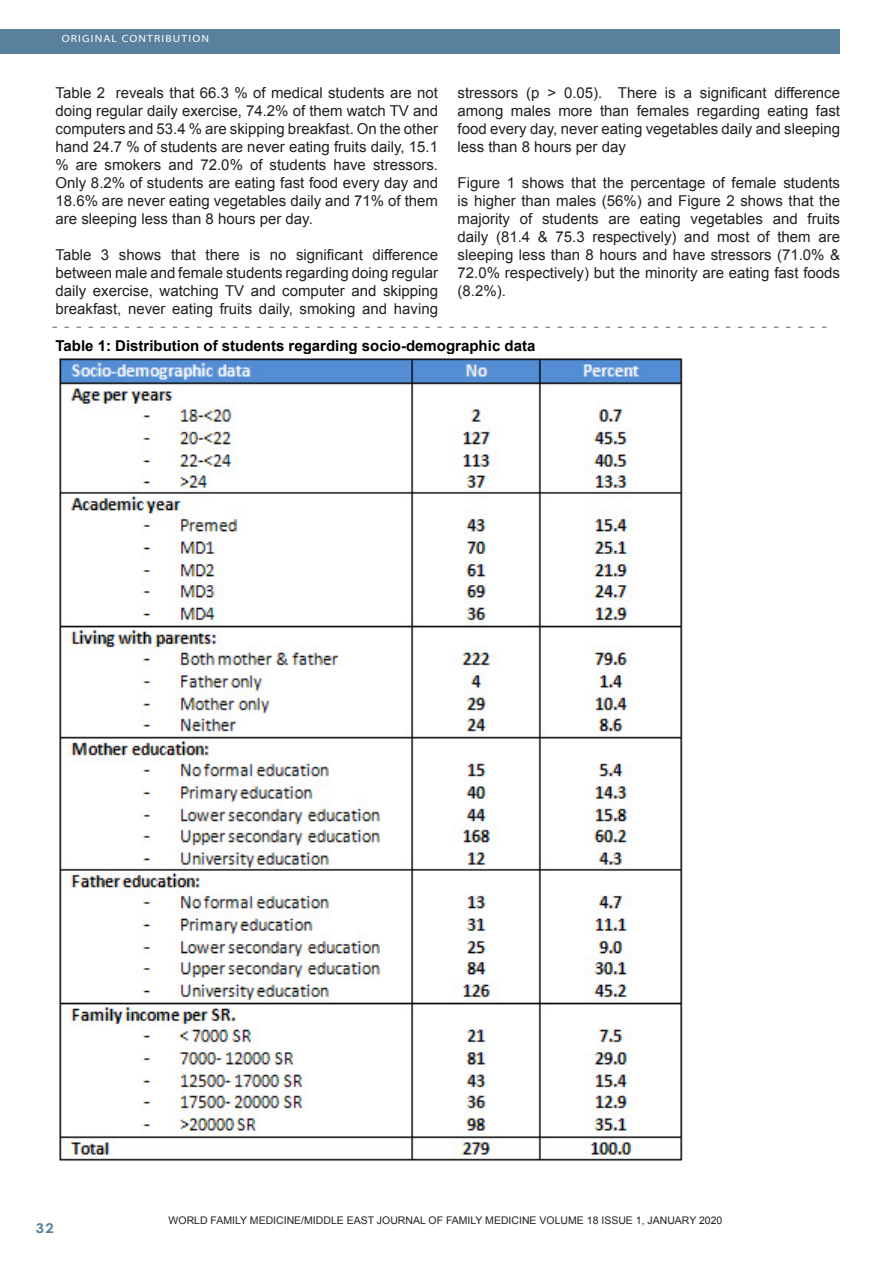
<style>
.page{position:relative;width:893px;height:1263px;background:#fff}
.page>*{position:absolute;margin:0;border:0;box-sizing:border-box;transform-origin:0 0}
.Footnote_Text{font:15px/18px "Arial";color:#231f20;text-align:justify}
.Footnote_Text-2{font:700 15px "Arial";color:#000}
.t1{font:700 13.5px "Century Gothic";color:#59809c;scale:1.1 1}
.Footnote_Text-3{font:10.5px "Arial";color:#231f20}
.t2{font:10.5px "Myriad";letter-spacing:.1em;color:#fff;scale:1.1 1}
</style>
<div class="page">
<div style="left:0;top:30px;width:840px;height:24px;background:#59809c"></div>
<img style="left:59px;top:354px;width:624px;height:807px">
<svg style="left:52px;top:327px;width:774px;height:1px"></svg>
<p class="t2" style="left:62px;top:34px;width:135px">ORIGINAL CONTRIBUTION</p>
<p class="Footnote_Text" style="left:56px;top:84px;width:384px">Table 2 reveals that 66.3 % of medical students are not doing regular daily exercise, 74.2% of them watch TV and computers and 53.4 % are skipping breakfast. On the other hand 24.7 % of students are never eating fruits daily, 15.1 % are smokers and 72.0% of students have stressors.<br>Only 8.2% of students are eating fast food every day and 18.6% are never eating vegetables daily and 71% of them are sleeping less than 8 hours per day.</p>
<p class="Footnote_Text" style="left:56px;top:246px;width:384px">Table 3 shows that there is no significant difference between male and female students regarding doing regular daily exercise, watching TV and computer and skipping breakfast, never eating fruits daily, smoking and having</p>
<p class="Footnote_Text" style="left:458px;top:84px;width:384px">stressors (p &gt; 0.05). There is a significant difference among males more than females regarding eating fast food every day, never eating vegetables daily and sleeping less than 8 hours per day</p>
<p class="Footnote_Text" style="left:458px;top:174px;width:384px">Figure 1 shows that the percentage of female students is higher than males (56%) and Figure 2 shows that the majority of students are eating vegetables and fruits daily (81.4 &amp; 75.3 respectively) and most of them are sleeping less than 8 hours and have stressors (71.0% &amp; 72.0% respectively) but the minority are eating fast foods (8.2%).</p>
<p class="Footnote_Text-2" style="left:56px;top:336px;width:481px">Table 1: Distribution of students regarding socio-demographic data</p>
<p class="t1" style="left:36px;top:1217px;width:18px">32</p>
<p class="Footnote_Text-3" style="left:169px;top:1214px;width:555px">WORLD FAMILY MEDICINE/MIDDLE EAST JOURNAL OF FAMILY MEDICINE VOLUME 18 ISSUE 1, JANUARY 2020</p>
</div>
